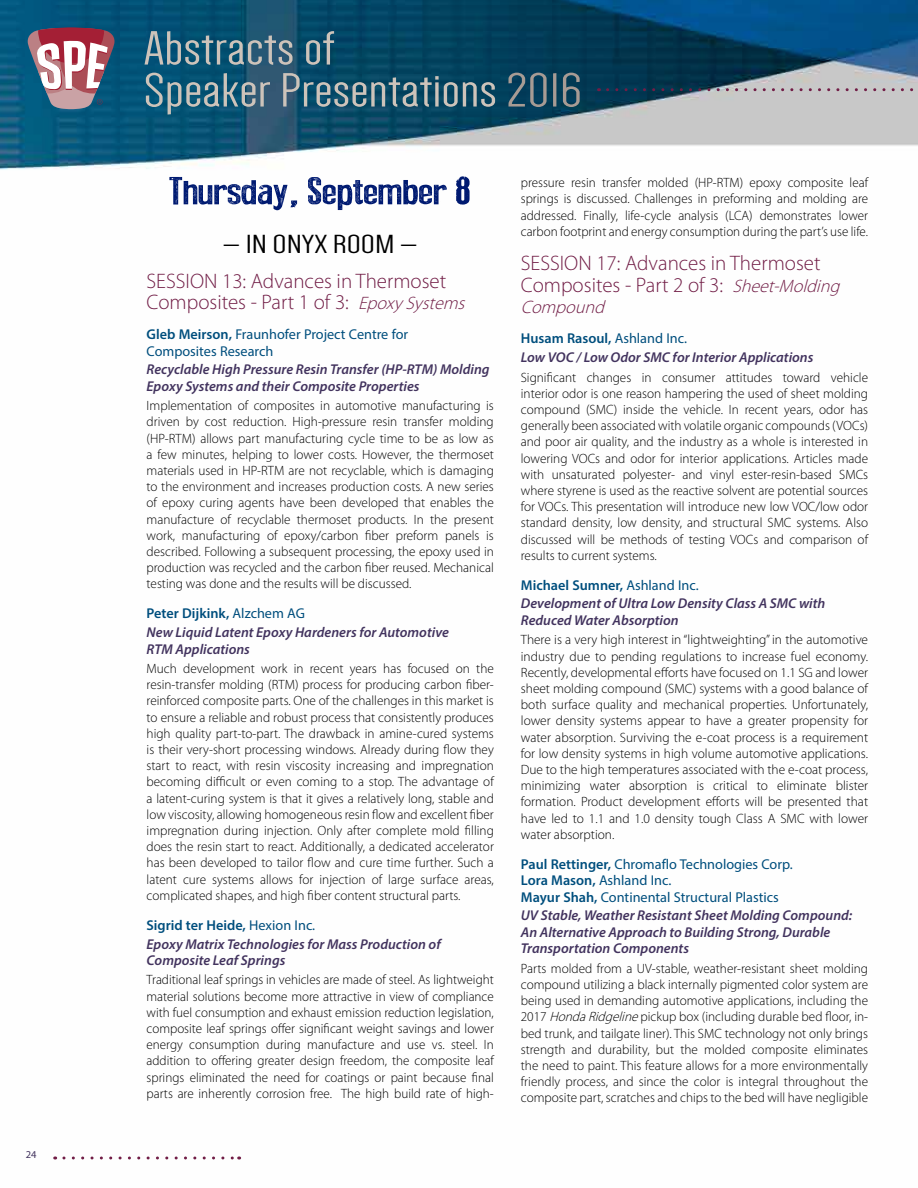
<style>
.page{position:relative;width:918px;height:1188px;background:#fff}
.page>*{position:absolute;margin:0;border:0;box-sizing:border-box;transform-origin:0 0}
.t1{font:49.5px/42px "Dense";color:#cdc3ba;scale:1.3 1}
.t2{font:39px "Press Style";color:#001a71;scale:1.3 1}
.t3{font:27px "Dense";color:#000;scale:1.5 1}
.t4{font:300 21px/21.6px "Myriad Pro";color:#711d46}
.t5{font:italic 300 18px "Myriad Pro";color:#711d46}
.t6{font:italic 600 14.25px/18.6px "Myriad Pro";color:#42335e}
.t7{font:14.25px/16.5px "Myriad Pro";color:#004e7d}
.t8{font:300 13.5px/16.2px "Myriad Pro";color:#000;text-align:justify}
.t9{font:10.5px "Myriad Pro";color:#42335e}
.s1{color:#a79b94}
.s2{font-style:italic;font-size:18px}
.s3{font-weight:600}
.s4{font-style:normal;color:#004e7d}
.s5{font-weight:400;font-style:normal;color:#004e7d}
.s6{font-style:italic}
</style>
<div class="page">
<img style="left:0;top:0;width:918px;height:1160px">
<svg style="left:27px;top:27px;width:88px;height:82px"></svg>
<svg style="left:64px;top:1156px;width:176px;height:4px"></svg>
<svg style="left:608px;top:88px;width:310px;height:3px"></svg>
<p class="t9" style="left:26px;top:1148px;width:12px">24</p>
<h1 class="t1" style="left:144px;top:28px;width:339px">Abstracts of<br>Speaker Presentations<span class="s1">2016</span></h1>
<h2 class="t2" style="left:169px;top:171px;width:234px">Thursday, September 8</h2>
<h3 class="t3" style="left:223px;top:231px;width:132px">— IN ONYX ROOM —</h3>
<h3 class="t4" style="left:147px;top:270px;width:325px">SESSION 13: Advances in Thermoset<br>Composites - Part 1 of 3: <span class="s2">EpoxySystems</span></h3>
<p class="t7" style="left:147px;top:326px;width:263px"><span class="s3">Gleb Meirson,</span> Fraunhofer Project Centre for<br>Composites Research</p>
<p class="t6" style="left:147px;top:361px;width:345px;line-height:16.5px">Recyclable High Pressure Resin Transfer (HP-RTM) Molding<br>Epoxy Systems and their Composite Properties</p>
<p class="t8" style="left:147px;top:398px;width:349px">Implementation of composites in automotive manufacturing is driven by cost reduction. High-pressure resin transfer molding (HP-RTM) allows part manufacturing cycle time to be as low as a few minutes, helping to lower costs. However, the thermoset materials used in HP-RTM are not recyclable, which is damaging to the environment and increases production costs. A new series of epoxy curing agents have been developed that enables the manufacture of recyclable thermoset products. In the present work, manufacturing of epoxy/carbon fiber preform panels is described. Following a subsequent processing, the epoxy used in production was recycled and the carbon fiber reused. Mechanical testing was done and the results will be discussed.</p>
<p class="t6" style="left:147px;top:604px;width:304px"><span class="s4">Peter Dijkink,</span> <span class="s5">Alzchem AG<br></span>New Liquid Latent Epoxy Hardeners for Automotive</p>
<p class="t6" style="left:147px;top:639px;width:105px">RTM Applications</p>
<p class="t8" style="left:147px;top:660px;width:349px">Much development work in recent years has focused on the resin-transfer molding (RTM) process for producing carbon fiber&shy;reinforced composite parts. One of the challenges in this market is to ensure a reliable and robust process that consistently produces high quality part-to-part. The drawback in amine-cured systems is their very-short processing windows. Already during flow they start to react, with resin viscosity increasing and impregnation becoming difficult or even coming to a stop. The advantage of a latent-curing system is that it gives a relatively long, stable and low viscosity, allowing homogeneous resin flow and excellent fiber impregnation during injection. Only after complete mold filling does the resin start to react. Additionally, a dedicated accelerator has been developed to tailor flow and cure time further. Such a latent cure systems allows for injection of large surface areas, complicated shapes, and high fiber content structural parts.</p>
<p class="t6" style="left:147px;top:915px;width:296px"><span class="s4">Sigrid ter Heide,</span> <span class="s5">Hexion Inc.<br></span>Epoxy Matrix Technologies for Mass Production of</p>
<p class="t6" style="left:147px;top:951px;width:140px">Composite Leaf Springs</p>
<p class="t8" style="left:147px;top:972px;width:349px">Traditional leaf springs in vehicles are made of steel. As lightweight material solutions become more attractive in view of compliance with fuel consumption and exhaust emission reduction legislation, composite leaf springs offer significant weight savings and lower energy consumption during manufacture and use vs. steel. In addition to offering greater design freedom, the composite leaf springs eliminated the need for coatings or paint because final parts are inherently corrosion free. The high build rate of high-</p>
<p class="t8" style="left:521px;top:174px;width:349px">pressure resin transfer molded (HP-RTM) epoxy composite leaf springs is discussed. Challenges in preforming and molding are addressed. Finally, life-cycle analysis (LCA) demonstrates lower carbon footprint and energy consumption during the part’s use life.</p>
<h3 class="t4" style="left:521px;top:252px;width:326px">SESSION 17: Advances in Thermoset<br>Composites - Part 2 of 3: <span class="s2">Sheet-Molding</span></h3>
<h3 class="t5" style="left:521px;top:297px;width:90px">Compound</h3>
<p class="t6" style="left:521px;top:329px;width:294px"><span class="s4">Husam Rasoul,</span> <span class="s5">Ashland Inc.<br></span>Low VOC / Low Odor SMC for Interior Applications</p>
<p class="t8" style="left:521px;top:369px;width:349px">Significant changes in consumer attitudes toward vehicle interior odor is one reason hampering the used of sheet molding compound (SMC) inside the vehicle. In recent years, odor has generally been associated with volatile organic compounds (VOCs) and poor air quality, and the industry as a whole is interested in lowering VOCs and odor for interior applications. Articles made with unsaturated polyester- and vinyl ester-resin-based SMCs where styrene is used as the reactive solvent are potential sources for VOCs. This presentation will introduce new low VOC/low odor standard density, low density, and structural SMC systems. Also discussed will be methods of testing VOCs and comparison of results to current systems.</p>
<p class="t6" style="left:521px;top:575px;width:306px"><span class="s4">Michael Sumner,</span> <span class="s5">Ashland Inc.<br></span>Development of Ultra Low Density Class A SMC with</p>
<p class="t6" style="left:521px;top:610px;width:159px">Reduced Water Absorption</p>
<p class="t8" style="left:521px;top:632px;width:349px">There is a very high interest in “lightweighting” in the automotive industry due to pending regulations to increase fuel economy.<br>Recently, developmental efforts have focused on 1.1 SG and lower sheet molding compound (SMC) systems with a good balance of both surface quality and mechanical properties. Unfortunately, lower density systems appear to have a greater propensity for water absorption. Surviving the e-coat process is a requirement for low density systems in high volume automotive applications.<br>Due to the high temperatures associated with the e-coat process, minimizing water absorption is critical to eliminate blister formation. Product development efforts will be presented that have led to 1.1 and 1.0 density tough Class A SMC with lower water absorption.</p>
<p class="t7" style="left:521px;top:855px;width:274px"><span class="s3">Paul Rettinger,</span> Chromaflo Technologies Corp.<br><span class="s3">Lora Mason,</span> Ashland Inc.<br><span class="s3">Mayur Shah,</span> Continental Structural Plastics</p>
<p class="t6" style="left:521px;top:907px;width:333px;line-height:16.5px">UV Stable, Weather Resistant Sheet Molding Compound:<br>An Alternative Approach to Building Strong, Durable<br>Transportation Components</p>
<p class="t8" style="left:521px;top:960px;width:349px">Parts molded from a UV-stable, weather-resistant sheet molding compound utilizing a black internally pigmented color system are being used in demanding automotive applications, including the 2017 <span class="s6">HondaRidgeline</span>pickup box (including durable bed floor, in&shy;bed trunk, and tailgate liner). This SMC technology not only brings strength and durability, but the molded composite eliminates the need to paint. This feature allows for a more environmentally friendly process, and since the color is integral throughout the composite part, scratches and chips to the bed will have negligible</p>
</div>
